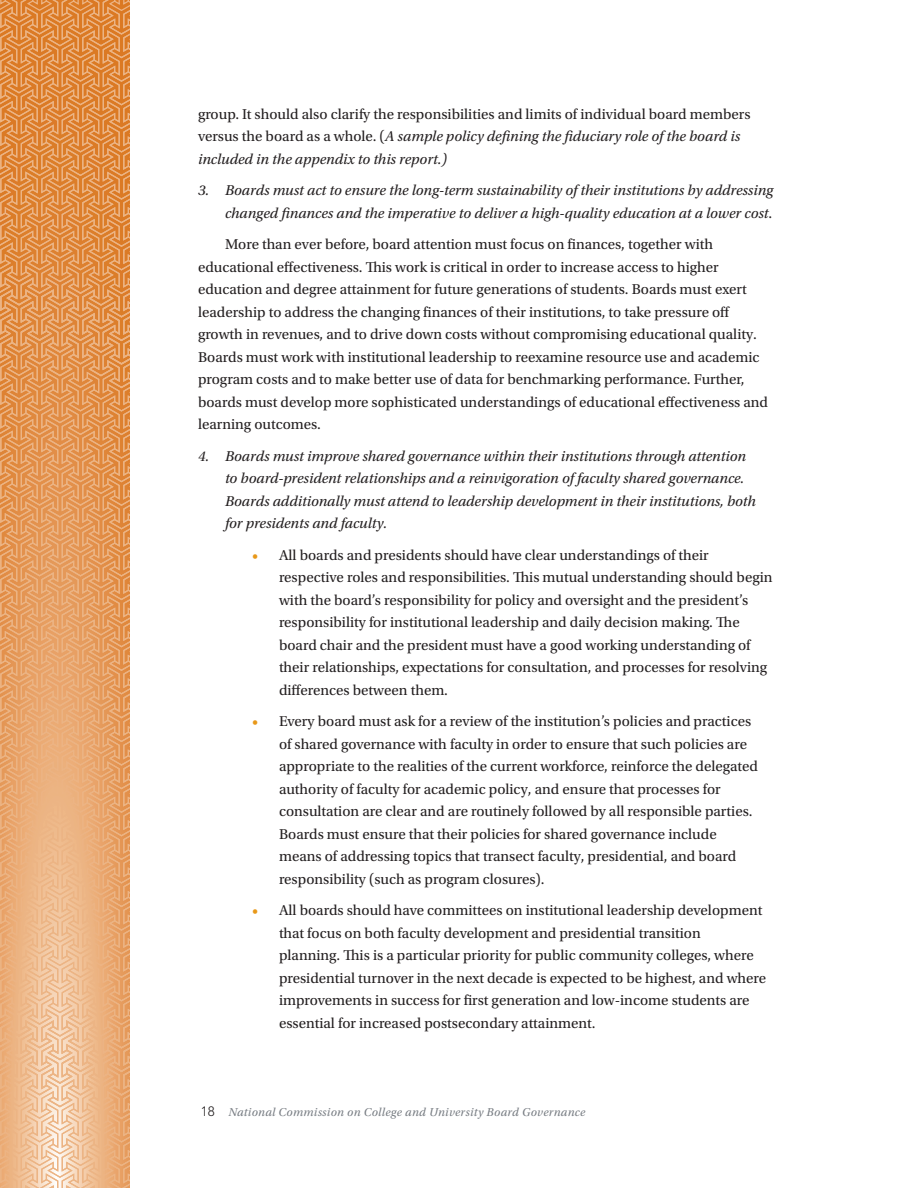
<style>
.page{position:relative;width:918px;height:1188px;background:#fff}
.page>*{position:absolute;margin:0;border:0;box-sizing:border-box;transform-origin:0 0}
.t1{font:15px/22.5px "Utopia Std";color:#231f20}
.t2{font:italic 15px/22.5px "Utopia Std";color:#231f20;text-align:right}
.t3{font:italic 12px "Utopia Std";letter-spacing:.025em;color:#787d83}
.s1{font-style:italic}
.s2{font-style:normal}
.s3{color:#e89818}
.s4{font-family:"Avenir LT Std";font-weight:300;font-style:normal;font-size:13.5px;color:#231f20}
</style>
<div class="page">
<svg style="left:0;top:0;width:130px;height:1188px;background:#e7a267"></svg>
<p class="t1" style="left:198px;top:103px;width:554px">group. It should also clarify the responsibilities and limits of individual board members versus the board as a whole. (<span class="s1">A sample policy defining the fiduciary role of the board is included in the appendix to this report.)</span></p>
<p class="t2" style="left:198px;top:180px;width:577px">3. Boards must act to ensure the long-term sustainability of their institutions by addressing changed finances and the imperative to deliver a high-quality education at a lower cost<span class="s2">.</span></p>
<p class="t1" style="left:198px;top:234px;width:572px;text-indent:27px">More than ever before, board attention must focus on finances, together with educational effectiveness. This work is critical in order to increase access to higher education and degree attainment for future generations of students. Boards must exert leadership to address the changing finances of their institutions, to take pressure off growth in revenues, and to drive down costs without compromising educational quality.<br>Boards must work with institutional leadership to reexamine resource use and academic program costs and to make better use of data for benchmarking performance. Further, boards must develop more sophisticated understandings of educational effectiveness and learning outcomes.</p>
<p class="t2" style="left:225px;top:445px;width:533px;text-align:left;text-indent:-27px">4. Boards must improve shared governance within their institutions through attention to board-president relationships and a reinvigoration of faculty shared governance.<br>Boards additionally must attend to leadership development in their institutions, both for presidents and faculty.</p>
<p class="t1" style="left:279px;top:544px;width:495px;text-indent:-27px"><span class="s3">•</span> All boards and presidents should have clear understandings of their respective roles and responsibilities. This mutual understanding should begin with the board’s responsibility for policy and oversight and the president’s responsibility for institutional leadership and daily decision making. The board chair and the president must have a good working understanding of their relationships, expectations for consultation, and processes for resolving differences between them.</p>
<p class="t1" style="left:279px;top:711px;width:480px;text-indent:-27px"><span class="s3">•</span> Every board must ask for a review of the institution’s policies and practices of shared governance with faculty in order to ensure that such policies are appropriate to the realities of the current workforce, reinforce the delegated authority of faculty for academic policy, and ensure that processes for consultation are clear and are routinely followed by all responsible parties.<br>Boards must ensure that their policies for shared governance include means of addressing topics that transect faculty, presidential, and board responsibility (such as program closures).</p>
<p class="t1" style="left:279px;top:900px;width:489px;text-indent:-27px"><span class="s3">•</span> All boards should have committees on institutional leadership development that focus on both faculty development and presidential transition<br>planning. This is a particular priority for public community colleges, where presidential turnover in the next decade is expected to be highest, and where improvements in success for first generation and low-income students are essential for increased postsecondary attainment.</p>
<p class="t3" style="left:201px;top:1106px;width:386px"><span class="s4">18</span> National Commission on College and University Board Governance</p>
</div>
